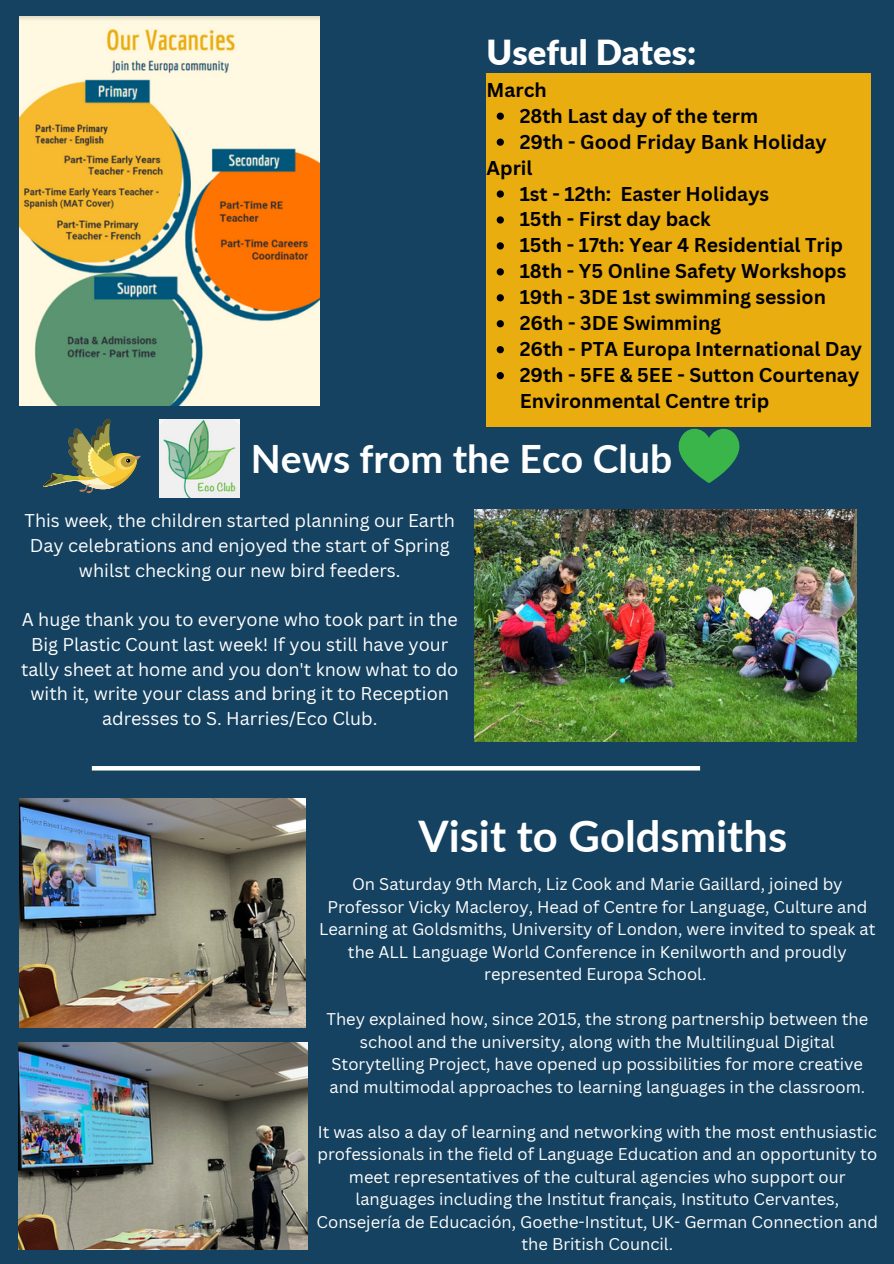
<style>
.page{position:relative;width:894px;height:1264px;background:#fff}
.page>*{position:absolute;margin:0;border:0;box-sizing:border-box;transform-origin:0 0}
.t1{font:700 43.5px "Lato";color:#fff}
.t2{font:700 39px "Lato";color:#fff}
.t3{font:900 34.5px "Lato";color:#fff}
.t4{font:700 19.5px/26px "Canva Sans";color:#000}
.t5{font:18px/24.8px "Canva Sans";color:#fff;text-align:center}
.t6{font:16.5px/22.5px "Canva Sans";color:#fff;text-align:center}
</style>
<div class="page">
<div style="left:0;top:0;width:893px;height:1263px;background:#154260"></div>
<hr style="left:92px;top:766px;width:608px;height:4px;background:#fff">
<svg style="left:43px;top:419px;width:98px;height:74px"></svg>
<img style="left:20px;top:798px;width:286px;height:229px">
<img style="left:18px;top:1042px;width:289px;height:207px">
<img style="left:160px;top:420px;width:80px;height:77px">
<svg style="left:678px;top:428px;width:62px;height:55px"></svg>
<img style="left:474px;top:509px;width:382px;height:232px">
<img style="left:20px;top:17px;width:299px;height:388px">
<div style="left:486px;top:73px;width:384px;height:354px;background:#eaad0f"></div>
<svg style="left:496px;top:113px;width:7px;height:7px"></svg>
<svg style="left:496px;top:138px;width:7px;height:8px"></svg>
<svg style="left:496px;top:190px;width:7px;height:8px"></svg>
<svg style="left:496px;top:216px;width:7px;height:7px"></svg>
<svg style="left:496px;top:242px;width:7px;height:7px"></svg>
<svg style="left:496px;top:268px;width:7px;height:7px"></svg>
<svg style="left:496px;top:294px;width:7px;height:7px"></svg>
<svg style="left:496px;top:320px;width:7px;height:7px"></svg>
<svg style="left:496px;top:346px;width:7px;height:7px"></svg>
<svg style="left:496px;top:372px;width:7px;height:7px"></svg>
<p class="t3" style="left:486px;top:31px;width:211px">Useful Dates:</p>
<p class="t4" style="left:486px;top:76px;width:62px">March</p>
<p class="t4" style="left:519px;top:102px;width:240px">28th Last day of the term</p>
<p class="t4" style="left:519px;top:128px;width:308px">29th - Good Friday Bank Holiday</p>
<p class="t4" style="left:486px;top:154px;width:47px">April</p>
<h2 class="t4" style="left:519px;top:180px;width:251px">1st - 12th: Easter Holidays</h2>
<p class="t4" style="left:519px;top:206px;width:192px">15th - First day back</p>
<h5 class="t4" style="left:519px;top:232px;width:325px">15th - 17th: Year 4 Residential Trip</h5>
<h5 class="t4" style="left:519px;top:258px;width:328px">18th - Y5 Online Safety Workshops</h5>
<p class="t4" style="left:519px;top:284px;width:308px">19th - 3DE 1st swimming session</p>
<p class="t4" style="left:519px;top:310px;width:203px">26th - 3DE Swimming</p>
<p class="t4" style="left:519px;top:335px;width:344px">26th - PTA Europa International Day</p>
<h1 class="t4" style="left:519px;top:361px;width:341px">29th - 5FE &amp; 5EE - Sutton Courtenay<br>Environmental Centre trip</h1>
<p class="t2" style="left:251px;top:434px;width:423px">News from the Eco Club</p>
<h4 class="t5" style="left:24px;top:507px;width:432px">This week, the children started planning our Earth<br>Day celebrations and enjoyed the start of Spring whilst checking our new bird feeders.</h4>
<p class="t5" style="left:21px;top:606px;width:438px">A huge thank you to everyone who took part in the Big Plastic Count last week! If you still have your tally sheet at home and you don't know what to do with it, write your class and bring it to Reception adresses to S. Harries/Eco Club.</p>
<p class="t1" style="left:418px;top:809px;width:370px">Visit to Goldsmiths</p>
<p class="t6" style="left:319px;top:872px;width:557px">On Saturday 9th March, Liz Cook and Marie Gaillard, joined by Professor Vicky Macleroy, Head of Centre for Language, Culture and Learning at Goldsmiths, University of London, were invited to speak at the ALL Language World Conference in Kenilworth and proudly represented Europa School.</p>
<p class="t6" style="left:326px;top:1007px;width:543px">They explained how, since 2015, the strong partnership between the school and the university, along with the Multilingual Digital Storytelling Project, have opened up possibilities for more creative and multimodal approaches to learning languages in the classroom.</p>
<p class="t6" style="left:316px;top:1119px;width:563px">It was also a day of learning and networking with the most enthusiastic professionals in the field of Language Education and an opportunity to meet representatives of the cultural agencies who support our languages including the Institut français, Instituto Cervantes, Consejería de Educación, Goethe-Institut, UK- German Connection and the British Council.</p>
</div>
